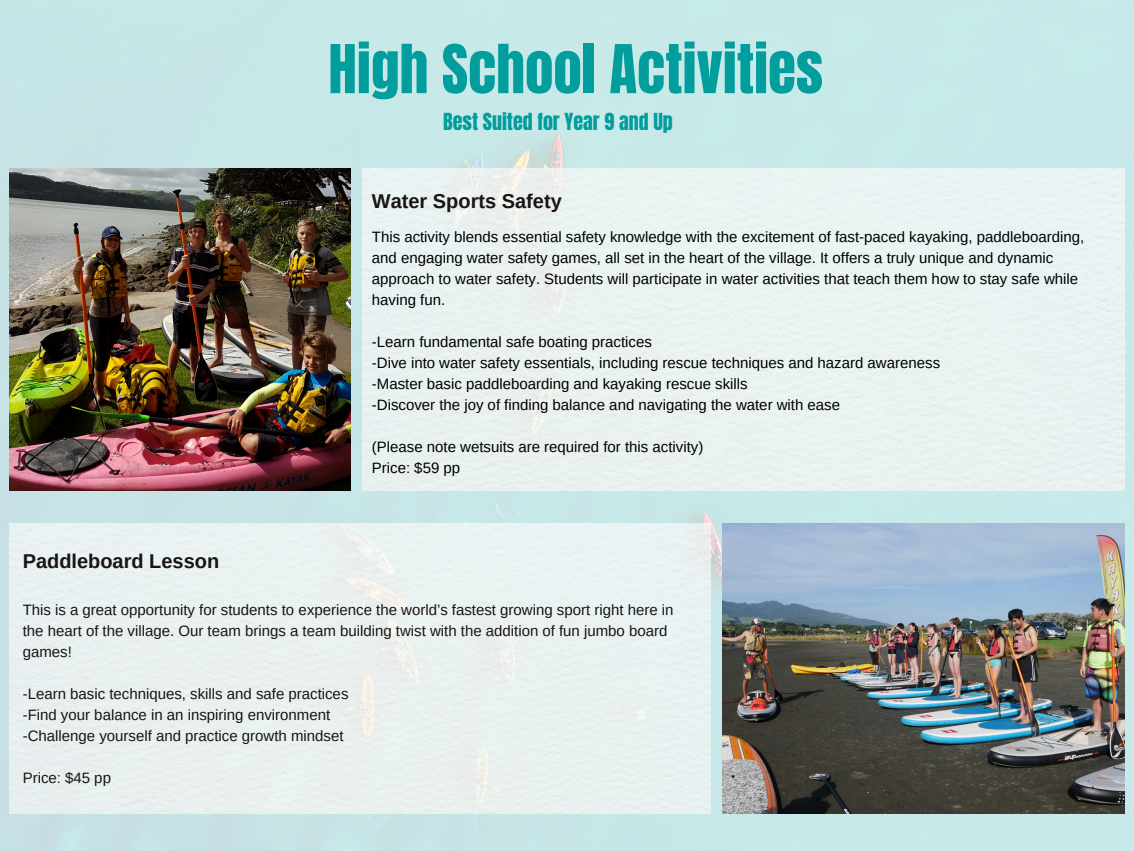
<style>
.page{position:relative;width:1134px;height:851px;background:#fff}
.page>*{position:absolute;margin:0;border:0;box-sizing:border-box;transform-origin:0 0}
.t1{font:57.1px "Anton";color:#029d9d}
.t2{font:700 20px "Arimo";color:#181514}
.t3{font:20px "Anton";color:#029d9d}
.t4{font:15px/21px "Arimo";color:#000}
.t5{font:15px/21px "Arimo";color:#181514}
</style>
<div class="page">
<div style="left:0;top:0;width:1134px;height:850px;background:#c7e8e8"></div>
<img style="left:10px;top:168px;width:340px;height:322px">
<div style="left:362px;top:168px;width:762px;height:322px;background:#e9f3f1"></div>
<div style="left:10px;top:523px;width:701px;height:290px;background:#eaf1f0"></div>
<img style="left:722px;top:523px;width:402px;height:290px">
<p class="t1" style="left:328px;top:28px;width:496px">High School Activities</p>
<p class="t3" style="left:443px;top:107px;width:231px">Best Suited for Year 9 and Up</p>
<h1 class="t2" style="left:372px;top:190px;width:191px">Water Sports Safety</h1>
<h3 class="t4" style="left:372px;top:226px;width:714px">This activity blends essential safety knowledge with the excitement of fast-paced kayaking, paddleboarding, and engaging water safety games, all set in the heart of the village. It offers a truly unique and dynamic approach to water safety. Students will participate in water activities that teach them how to stay safe while having fun.</h3>
<p class="t4" style="left:372px;top:331px;width:282px">-Learn fundamental safe boating practices</p>
<p class="t4" style="left:372px;top:352px;width:570px">-Dive into water safety essentials, including rescue techniques and hazard awareness</p>
<h2 class="t4" style="left:372px;top:373px;width:377px">-Master basic paddleboarding and kayaking rescue skills</h2>
<p class="t4" style="left:372px;top:394px;width:470px">-Discover the joy of finding balance and navigating the water with ease</p>
<p class="t4" style="left:372px;top:436px;width:333px">(Please note wetsuits are required for this activity)</p>
<p class="t4" style="left:372px;top:457px;width:90px">Price: $59 pp</p>
<p class="t2" style="left:23px;top:549px;width:198px">Paddleboard Lesson</p>
<p class="t5" style="left:23px;top:599px;width:652px">This is a great opportunity for students to experience the world’s fastest growing sport right here in the heart of the village. Our team brings a team building twist with the addition of fun jumbo board games!</p>
<p class="t5" style="left:23px;top:683px;width:327px">-Learn basic techniques, skills and safe practices</p>
<p class="t5" style="left:23px;top:704px;width:309px">-Find your balance in an inspiring environment</p>
<h2 class="t5" style="left:23px;top:725px;width:322px">-Challenge yourself and practice growth mindset</h2>
<p class="t5" style="left:23px;top:767px;width:90px">Price: $45 pp</p>
</div>
